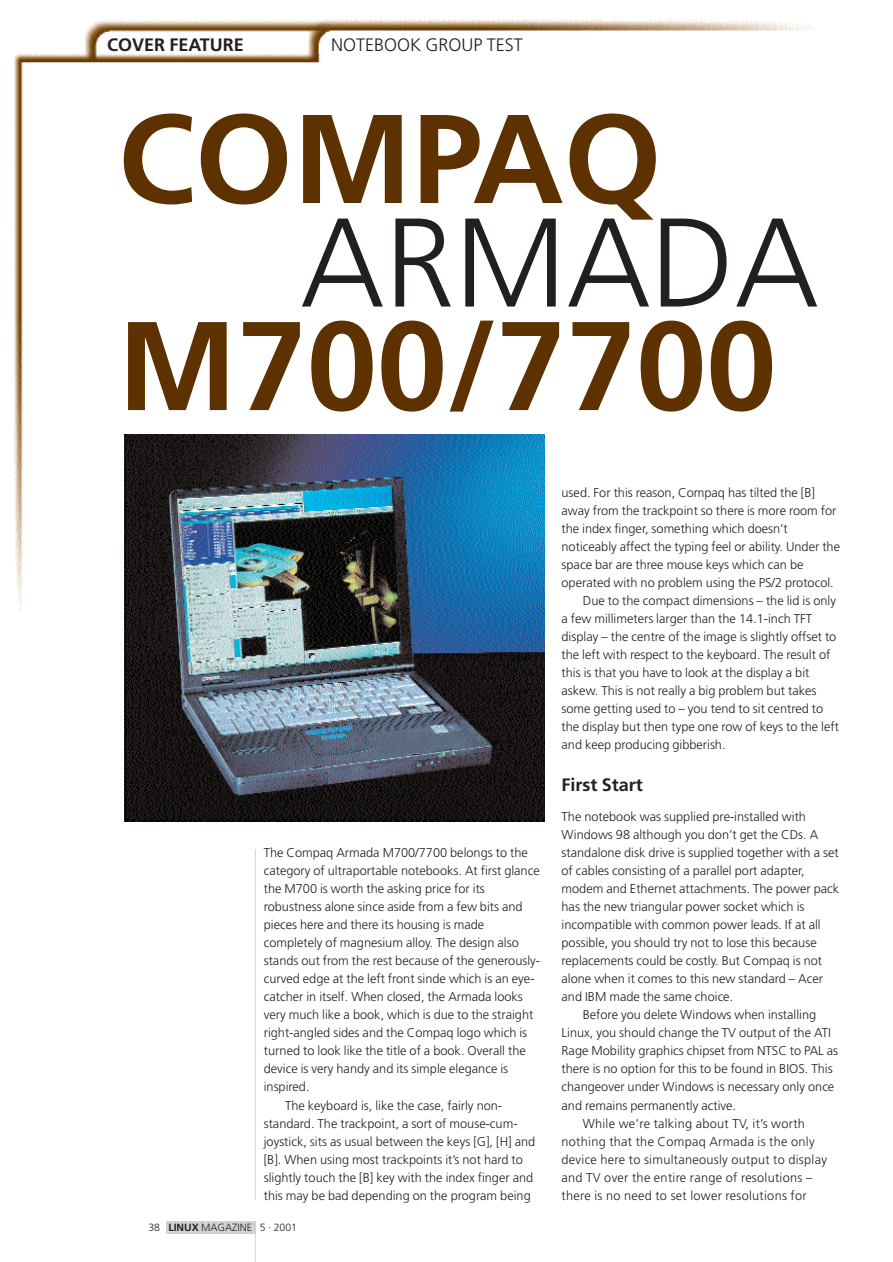
<style>
.page{position:relative;width:893px;height:1262px;background:#fff}
.page>*{position:absolute;margin:0;border:0;box-sizing:border-box;transform-origin:0 0}
.t1{font:700 126px "Frutiger";color:#5e3100}
.t2{font:300 126px "Frutiger";color:#231f20}
.t3{font:700 18px "Frutiger";color:#231f20}
.t4{font:300 18px "Frutiger";color:#231f20}
.t5{font:300 12.75px "Frutiger";color:#231f20}
.t6{font:300 12.75px "Frutiger";letter-spacing:.02em;color:#231f20}
.t7{font:300 10.5px "Frutiger";color:#231f20}
.s1{font-weight:700}
</style>
<div class="page">
<img style="left:14px;top:19px;width:800px;height:608px">
<hr style="left:255px;top:849px;width:1px;height:350px;background:#d1d2d4">
<hr style="left:255px;top:1220px;width:1px;height:41px;background:#d1d2d4">
<div style="left:166px;top:1220px;width:89px;height:13px;background:#d1d2d4"></div>
<img style="left:125px;top:434px;width:419px;height:387px">
<h2 class="t3" style="left:107px;top:38px;width:138px">COVER FEATURE</h2>
<h2 class="t4" style="left:331px;top:38px;width:193px">NOTEBOOK GROUP TEST</h2>
<h1 class="t1" style="left:118px;top:108px;width:545px">COMPAQ</h1>
<h1 class="t2" style="left:300px;top:212px;width:520px">ARMADA</h1>
<h1 class="t1" style="left:118px;top:315px;width:660px">M700/7700</h1>
<p class="t5" style="left:264px;top:847px;width:265px">The Compaq Armada M700/7700 belongs to the</p>
<p class="t5" style="left:264px;top:865px;width:277px">category of ultraportable notebooks. At first glance</p>
<p class="t5" style="left:264px;top:883px;width:222px">the M700 is worth the asking price for its</p>
<p class="t5" style="left:264px;top:901px;width:260px">robustness alone since aside from a few bits and</p>
<p class="t5" style="left:264px;top:919px;width:222px">pieces here and there its housing is made</p>
<p class="t5" style="left:264px;top:937px;width:256px">completely of magnesium alloy. The design also</p>
<p class="t5" style="left:264px;top:955px;width:278px">stands out from the rest because of the generously-</p>
<p class="t5" style="left:264px;top:973px;width:272px">curved edge at the left front sinde which is an eye-</p>
<p class="t5" style="left:264px;top:991px;width:261px">catcher in itself. When closed, the Armada looks</p>
<p class="t5" style="left:264px;top:1009px;width:271px">very much like a book, which is due to the straight</p>
<p class="t5" style="left:264px;top:1027px;width:265px">right-angled sides and the Compaq logo which is</p>
<p class="t5" style="left:264px;top:1045px;width:263px">turned to look like the title of a book. Overall the</p>
<p class="t5" style="left:264px;top:1063px;width:246px">device is very handy and its simple elegance is</p>
<p class="t5" style="left:264px;top:1081px;width:47px">inspired.</p>
<p class="t5" style="left:285px;top:1099px;width:219px">The keyboard is, like the case, fairly non-</p>
<p class="t5" style="left:264px;top:1117px;width:255px">standard. The trackpoint, a sort of mouse-cum-</p>
<p class="t5" style="left:264px;top:1135px;width:273px">joystick, sits as usual between the keys [G], [H] and</p>
<p class="t5" style="left:264px;top:1154px;width:261px">[B]. When using most trackpoints it’s not hard to</p>
<p class="t5" style="left:264px;top:1172px;width:271px">slightly touch the [B] key with the index finger and</p>
<p class="t5" style="left:264px;top:1190px;width:268px">this may be bad depending on the program being</p>
<p class="t7" style="left:148px;top:1223px;width:150px">38 <span class="s1">LINUX</span> MAGAZINE 5 · 2001</p>
<p class="t5" style="left:561px;top:488px;width:255px">used. For this reason, Compaq has tilted the [B]</p>
<p class="t5" style="left:561px;top:506px;width:276px">away from the trackpoint so there is more room for</p>
<p class="t5" style="left:561px;top:524px;width:228px">the index finger, something which doesn’t</p>
<p class="t5" style="left:561px;top:542px;width:280px">noticeably affect the typing feel or ability. Under the</p>
<p class="t5" style="left:561px;top:560px;width:243px">space bar are three mouse keys which can be</p>
<p class="t5" style="left:561px;top:578px;width:274px">operated with no problem using the PS/2 protocol.</p>
<p class="t5" style="left:583px;top:596px;width:255px">Due to the compact dimensions – the lid is only</p>
<p class="t5" style="left:561px;top:614px;width:252px">a few millimeters larger than the 14.1-inch TFT</p>
<p class="t5" style="left:561px;top:632px;width:276px">display – the centre of the image is slightly offset to</p>
<p class="t5" style="left:561px;top:650px;width:270px">the left with respect to the keyboard. The result of</p>
<p class="t5" style="left:561px;top:668px;width:249px">this is that you have to look at the display a bit</p>
<p class="t5" style="left:561px;top:686px;width:256px">askew. This is not really a big problem but takes</p>
<p class="t5" style="left:561px;top:704px;width:263px">some getting used to – you tend to sit centred to</p>
<p class="t5" style="left:561px;top:722px;width:279px">the display but then type one row of keys to the left</p>
<p class="t5" style="left:561px;top:740px;width:165px">and keep producing gibberish.</p>
<h2 class="t3" style="left:561px;top:778px;width:83px">First Start</h2>
<p class="t5" style="left:561px;top:811px;width:246px">The notebook was supplied pre-installed with</p>
<p class="t5" style="left:561px;top:829px;width:258px">Windows 98 although you don’t get the CDs. A</p>
<p class="t5" style="left:561px;top:847px;width:278px">standalone disk drive is supplied together with a set</p>
<p class="t5" style="left:561px;top:865px;width:244px">of cables consisting of a parallel port adapter,</p>
<p class="t5" style="left:561px;top:883px;width:279px">modem and Ethernet attachments. The power pack</p>
<p class="t5" style="left:561px;top:901px;width:244px">has the new triangular power socket which is</p>
<p class="t5" style="left:561px;top:919px;width:261px">incompatible with common power leads. If at all</p>
<p class="t5" style="left:561px;top:937px;width:257px">possible, you should try not to lose this because</p>
<p class="t5" style="left:561px;top:955px;width:262px">replacements could be costly. But Compaq is not</p>
<p class="t5" style="left:561px;top:973px;width:263px">alone when it comes to this new standard – Acer</p>
<p class="t5" style="left:561px;top:991px;width:173px">and IBM made the same choice.</p>
<p class="t5" style="left:583px;top:1009px;width:235px">Before you delete Windows when installing</p>
<p class="t5" style="left:561px;top:1027px;width:271px">Linux, you should change the TV output of the ATI</p>
<p class="t5" style="left:561px;top:1045px;width:278px">Rage Mobility graphics chipset from NTSC to PAL as</p>
<p class="t5" style="left:561px;top:1063px;width:272px">there is no option for this to be found in BIOS. This</p>
<p class="t5" style="left:561px;top:1081px;width:274px">changeover under Windows is necessary only once</p>
<p class="t5" style="left:561px;top:1099px;width:176px">and remains permanently active.</p>
<p class="t6" style="left:583px;top:1118px;width:224px">While we’re talking about TV, it’s worth</p>
<p class="t6" style="left:561px;top:1136px;width:254px">nothing that the Compaq Armada is the only</p>
<p class="t6" style="left:561px;top:1154px;width:267px">device here to simultaneously output to display</p>
<p class="t6" style="left:561px;top:1172px;width:252px">and TV over the entire range of resolutions –</p>
<p class="t6" style="left:561px;top:1190px;width:247px">there is no need to set lower resolutions for</p>
</div>
